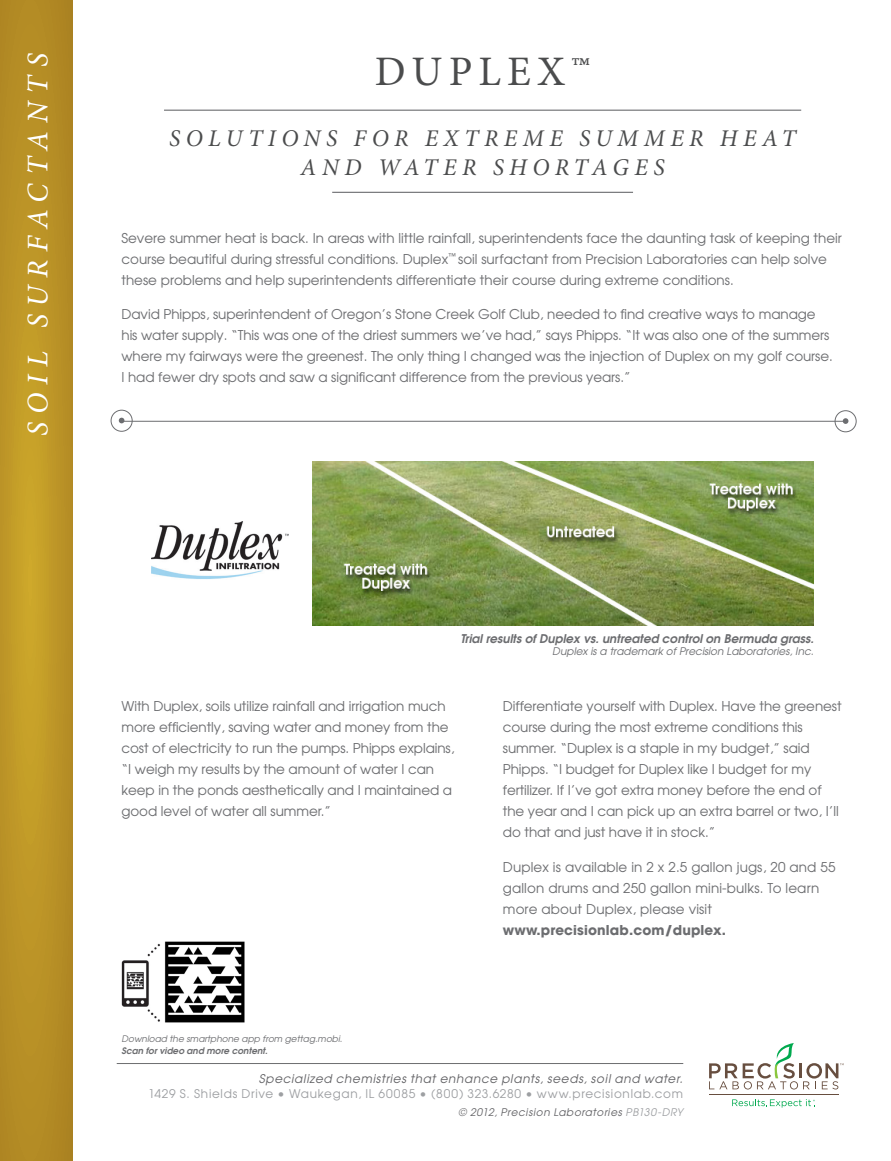
<style>
.page{position:relative;width:891px;height:1161px;background:#fff}
.page>*{position:absolute;margin:0;border:0;box-sizing:border-box;transform-origin:0 0}
.t1{font:42px "Minion Pro";letter-spacing:.15em;color:#4b4c4d}
.t2{font:italic 30px "Minion Pro";letter-spacing:.265em;color:#fff}
.t3{font:italic 24px/28.8px "Minion Pro";letter-spacing:.23em;color:#4b4c4d;text-align:center}
.t4{font:13.5px/21px "Avant Garde";letter-spacing:-.005em;color:#6c6d70}
.t5{font:12px/15px "Avant Garde";letter-spacing:.06em;color:#9d9fa2;text-align:right}
.t6{font:italic 600 12px "Avant Garde";color:#6c6d70}
.t7{font:italic 10.5px "Avant Garde";color:#6c6d70}
.t8{font:italic 10.5px "Avant Garde";letter-spacing:.055em;color:#636366}
.t9{font:italic 9px/12px "Avant Garde";color:#6c6d70}
.s1{font-weight:700}
.s2{font-weight:600}
.s3{font-style:italic;color:#636366}
.s4{color:#9d9fa2}
</style>
<div class="page">
<hr style="left:117px;top:1063px;width:566px;height:1px;background:#6c6d70">
<svg style="left:732px;top:1099px;width:83px;height:9px"></svg>
<hr style="left:709px;top:1094px;width:129px;height:1px;background:#674e3f">
<svg style="left:709px;top:1043px;width:135px;height:47px"></svg>
<svg style="left:0;top:0;width:73px;height:1161px;background:#ba9326"></svg>
<svg style="left:843px;top:418px;width:5px;height:6px"></svg>
<div style="left:835px;top:410px;width:22px;height:22px;border:1px solid #6c6d70;border-radius:50%"></div>
<svg style="left:119px;top:418px;width:5px;height:5px"></svg>
<div style="left:111px;top:410px;width:22px;height:22px;border:1px solid #6c6d70;border-radius:50%"></div>
<hr style="left:122px;top:421px;width:723px;height:1px;background:#6c6d70">
<hr style="left:164px;top:110px;width:637px;height:1px;background:#6c6d70">
<hr style="left:332px;top:192px;width:301px;height:1px;background:#6c6d70">
<img style="left:121px;top:943px;width:39px;height:79px">
<img style="left:164px;top:941px;width:81px;height:82px">
<img style="left:313px;top:462px;width:501px;height:164px">
<img style="left:152px;top:522px;width:136px;height:57px">
<p class="t2" style="left:18px;top:436px;width:385px;rotate:-90deg">SOIL SURFACTANTS</p>
<p class="t1" style="left:375px;top:43px;width:217px">DUPLEX™</p>
<p class="t3" style="left:169px;top:124px;width:628px">SOLUTIONS FOR EXTREME SUMMER HEAT<br>AND WATER SHORTAGES</p>
<p class="t4" style="left:122px;top:227px;width:722px">Severe summer heat is back. In areas with little rainfall, superintendents face the daunting task of keeping their course beautiful during stressful conditions. Duplex<sup>™</sup> soil surfactant from Precision Laboratories can help solve these problems and help superintendents differentiate their course during extreme conditions.</p>
<p class="t4" style="left:122px;top:304px;width:713px">David Phipps, superintendent of Oregon’s Stone Creek Golf Club, needed to find creative ways to manage his water supply. “This was one of the driest summers we’ve had,” says Phipps. “It was also one of the summers where my fairways were the greenest. The only thing I changed was the injection of Duplex on my golf course.<br>I had fewer dry spots and saw a significant difference from the previous years.”</p>
<p class="t6" style="left:460px;top:630px;width:355px">Trial results of Duplex vs. untreated control on Bermuda grass.</p>
<p class="t7" style="left:552px;top:644px;width:263px">Duplex is a trademark of Precision Laboratories, Inc.</p>
<p class="t4" style="left:122px;top:696px;width:335px">With Duplex, soils utilize rainfall and irrigation much more efficiently, saving water and money from the cost of electricity to run the pumps. Phipps explains, “I weigh my results by the amount of water I can keep in the ponds aesthetically and I maintained a good level of water all summer.”</p>
<p class="t4" style="left:503px;top:696px;width:340px">Differentiate yourself with Duplex. Have the greenest course during the most extreme conditions this summer. “Duplex is a staple in my budget,” said Phipps. “I budget for Duplex like I budget for my fertilizer. If I’ve got extra money before the end of the year and I can pick up an extra barrel or two, I’ll do that and just have it in stock.”</p>
<p class="t4" style="left:503px;top:856px;width:334px">Duplex is available in 2 x 2.5 gallon jugs, 20 and 55 gallon drums and 250 gallon mini-bulks. To learn more about Duplex, please visit <span class="s1">www.precisionlab.com/duplex.</span></p>
<p class="t9" style="left:122px;top:1033px;width:222px">Download the smartphone app from gettag.mobi.<br><span class="s2">Scan for video and more content.</span></p>
<p class="t5" style="left:148px;top:1071px;width:536px"><span class="s3">Specialized chemistries that enhance plants, seeds, soil and water.<br></span>1429 S. Shields Drive • Waukegan, IL 60085 • (800) 323.6280 • www.precisionlab.com</p>
<p class="t8" style="left:459px;top:1106px;width:226px">© 2012, Precision Laboratories <span class="s4">PB130-DRY</span></p>
</div>
